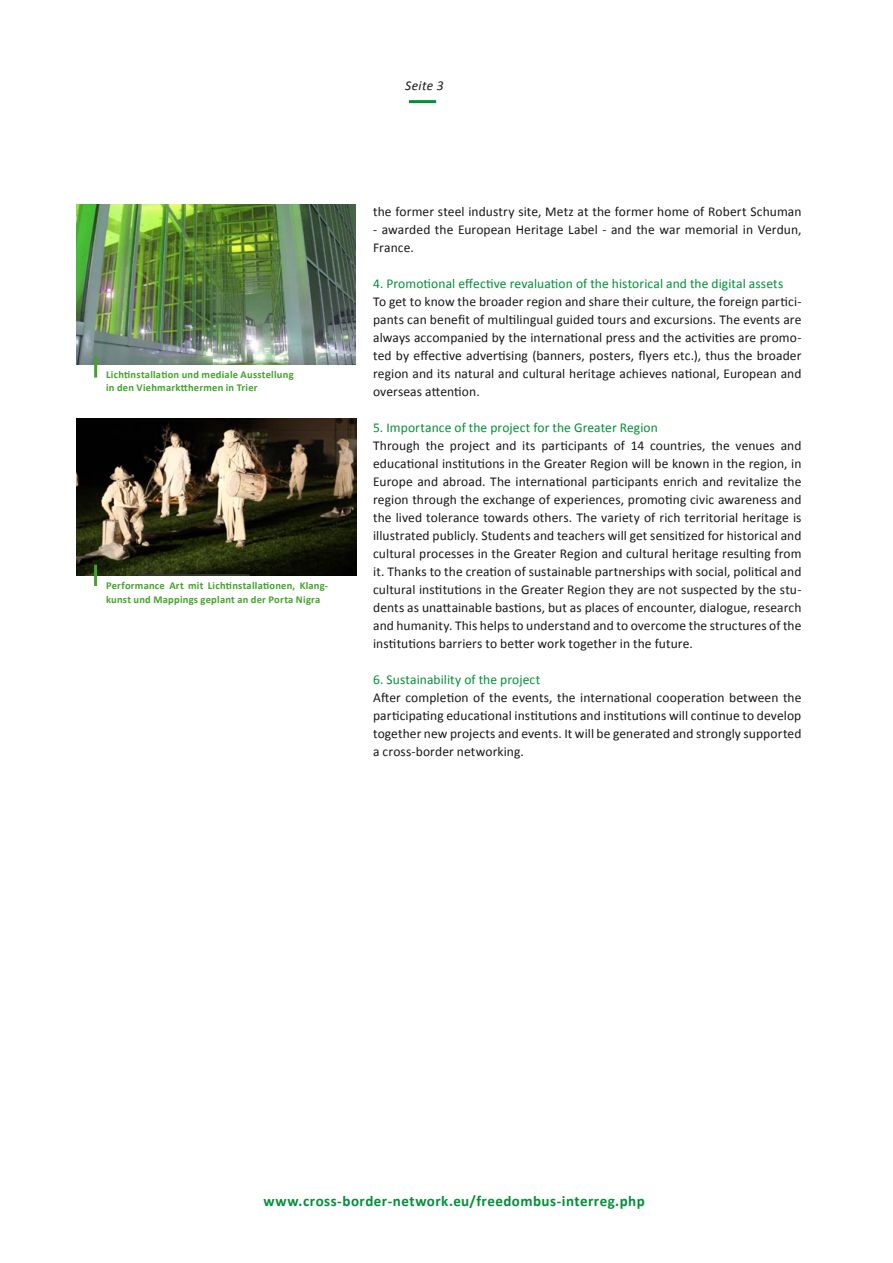
<style>
.page{position:relative;width:893px;height:1263px;background:#fff}
.page>*{position:absolute;margin:0;border:0;box-sizing:border-box;transform-origin:0 0}
.t1{font:700 15px "Calibri";letter-spacing:.03em;color:#009037}
.t2{font:13.5px/18px "Calibri";letter-spacing:.005em;color:#1a171c;text-align:justify}
.t3{font:13.5px "Calibri";letter-spacing:.005em;color:#009037}
.t4{font:italic 13.5px "Calibri";letter-spacing:.03em;color:#1a171c}
.t5{font:700 10.5px/13.5px "Calibri";letter-spacing:.02em;color:#44a12b}
</style>
<div class="page">
<hr style="left:409px;top:100px;width:27px;height:3px;background:#009037">
<img style="left:77px;top:419px;width:279px;height:156px">
<hr style="left:94px;top:565px;width:3px;height:21px;background:#44a12b">
<img style="left:77px;top:204px;width:278px;height:160px">
<hr style="left:94px;top:356px;width:3px;height:22px;background:#44a12b">
<p class="t4" style="left:405px;top:77px;width:40px">Seite 3</p>
<p class="t5" style="left:106px;top:367px;width:189px">Lichtinstallation und mediale Ausstellung in den Viehmarktthermen in Trier</p>
<p class="t5" style="left:106px;top:579px;width:224px">Performance Art mit Lichtinstallationen, Klang&shy;kunst und Mappings geplant an der Porta Nigra</p>
<p class="t2" style="left:373px;top:202px;width:430px">the former steel industry site, Metz at the former home of Robert Schuman</p>
<p class="t2" style="left:373px;top:220px;width:430px">- awarded the European Heritage Label - and the war memorial in Verdun,<br>France.</p>
<p class="t3" style="left:373px;top:275px;width:412px">4. Promotional effective revaluation of the historical and the digital assets</p>
<p class="t2" style="left:373px;top:292px;width:430px">To get to know the broader region and share their culture, the foreign partici&shy;pants can benefit of multilingual guided tours and excursions. The events are always accompanied by the international press and the activities are promo&shy;ted by effective advertising (banners, posters, flyers etc.), thus the broader region and its natural and cultural heritage achieves national, European and overseas attention.</p>
<p class="t3" style="left:373px;top:419px;width:286px">5. Importance of the project for the Greater Region</p>
<p class="t2" style="left:373px;top:436px;width:430px">Through the project and its participants of 14 countries, the venues and educational institutions in the Greater Region will be known in the region, in Europe and abroad. The international participants enrich and revitalize the region through the exchange of experiences, promoting civic awareness and the lived tolerance towards others. The variety of rich territorial heritage is illustrated publicly. Students and teachers will get sensitized for historical and cultural processes in the Greater Region and cultural heritage resulting from it. Thanks to the creation of sustainable partnerships with social, political and cultural institutions in the Greater Region they are not suspected by the stu&shy;dents as unattainable bastions, but as places of encounter, dialogue, research and humanity. This helps to understand and to overcome the structures of the institutions barriers to better work together in the future.</p>
<p class="t3" style="left:373px;top:671px;width:169px">6. Sustainability of the project</p>
<p class="t2" style="left:373px;top:688px;width:430px">After completion of the events, the international cooperation between the participating educational institutions and institutions will continue to develop together new projects and events. It will be generated and strongly supported a cross-border networking.</p>
<p class="t1" style="left:264px;top:1192px;width:383px">www.cross-border-network.eu/freedombus-interreg.php</p>
</div>
